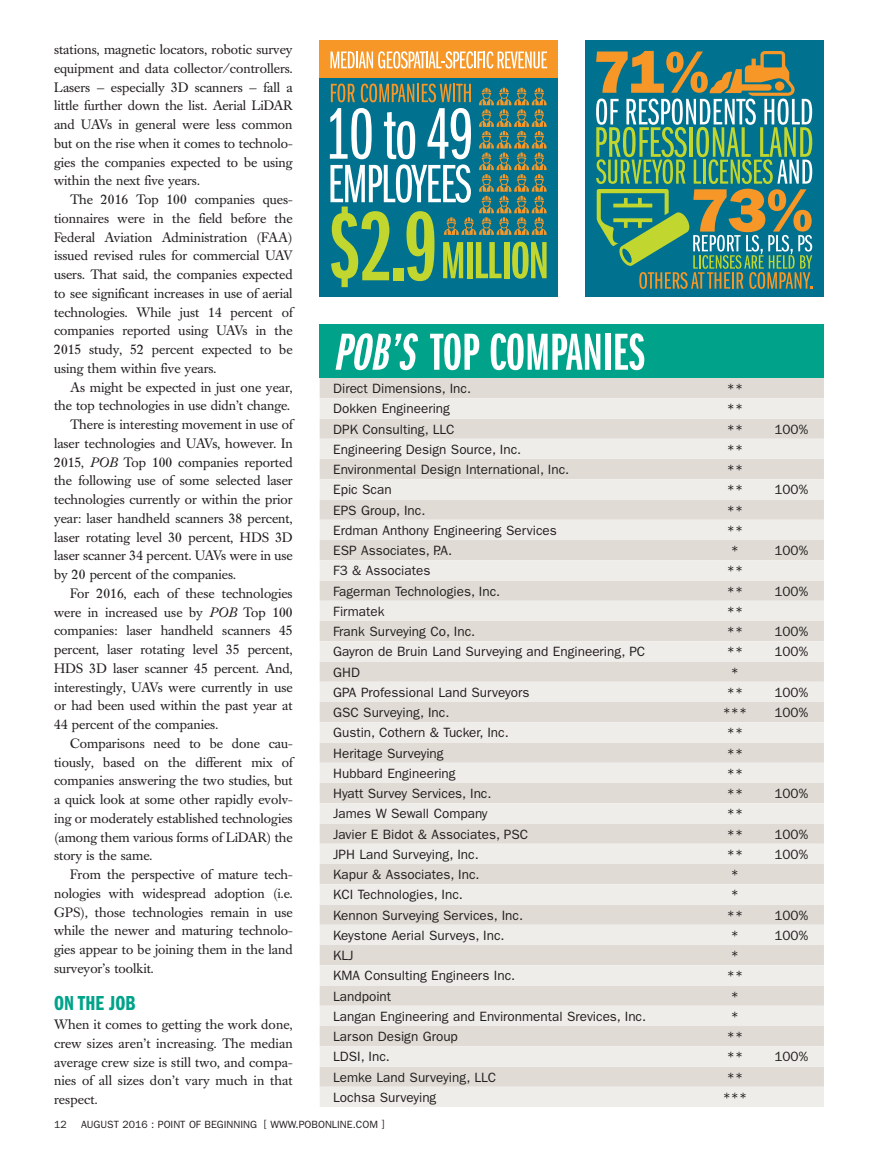
<style>
.page{position:relative;width:878px;height:1161px;background:#fff}
.page>*{position:absolute;margin:0;border:0;box-sizing:border-box;transform-origin:0 0}
.t1{font:54px "Franklin Gothic Demi X Cmpr";color:#fff}
.t2{font:21px "Franklin Gothic Demi Cmpr";color:#00a38a}
.t3{font:13.5px/18.8px "Caslon Book BE";color:#231f20;text-align:justify}
.t4{font:13.5px "Franklin Gothic";color:#231f20}
.t5{font:10.5px "Franklin Gothic";color:#231f20}
.s1{font-style:italic}
</style>
<div class="page">
<div style="left:320px;top:324px;width:504px;height:54px;background:#00a38a"></div>
<div style="left:320px;top:378px;width:504px;height:20px;background:#e0dcd5"></div>
<svg style="left:320px;top:398px;width:504px;height:709px;background:#e7e5e0"></svg>
<div style="left:320px;top:40px;width:238px;height:38px;background:#f79727"></div>
<div style="left:320px;top:78px;width:238px;height:219px;background:#00718e"></div>
<svg style="left:330px;top:84px;width:216px;height:203px"></svg>
<svg style="left:330px;top:51px;width:217px;height:18px"></svg>
<div style="left:585px;top:40px;width:239px;height:257px;background:#00718e"></div>
<svg style="left:596px;top:51px;width:216px;height:238px"></svg>
<p class="t3" style="left:54px;top:40px;width:240px">stations, magnetic locators, robotic survey equipment and data collector/controllers.<br>Lasers — especially 3D scanners — fall a little further down the list. Aerial LiDAR and UAVs in general were less common but on the rise when it comes to technolo&shy;gies the companies expected to be using within the next five years.</p>
<p class="t3" style="left:54px;top:190px;width:240px;text-indent:16px">The 2016 Top 100 companies ques&shy;tionnaires were in the field before the Federal Aviation Administration (FAA) issued revised rules for commercial UAV users. That said, the companies expected to see significant increases in use of aerial technologies. While just 14 percent of companies reported using UAVs in the 2015 study, 52 percent expected to be using them within five years.</p>
<p class="t3" style="left:70px;top:378px;width:224px">As might be expected in just one year,</p>
<p class="t3" style="left:54px;top:397px;width:237px">the top technologies in use didn’t change.</p>
<p class="t3" style="left:70px;top:415px;width:224px">There is interesting movement in use of</p>
<p class="t3" style="left:54px;top:434px;width:240px">laser technologies and UAVs, however. In</p>
<p class="t3" style="left:54px;top:453px;width:240px">2015, <span class="s1">POB</span> Top 100 companies reported</p>
<p class="t3" style="left:54px;top:472px;width:240px">the following use of some selected laser</p>
<p class="t3" style="left:54px;top:490px;width:240px">technologies currently or within the prior</p>
<p class="t3" style="left:54px;top:509px;width:240px">year: laser handheld scanners 38 percent,</p>
<p class="t3" style="left:54px;top:528px;width:240px">laser rotating level 30 percent, HDS 3D</p>
<p class="t3" style="left:54px;top:547px;width:240px">laser scanner 34 percent. UAVs were in use</p>
<p class="t3" style="left:54px;top:565px;width:183px">by 20 percent of the companies.</p>
<p class="t3" style="left:70px;top:584px;width:224px">For 2016, each of these technologies</p>
<p class="t3" style="left:54px;top:603px;width:240px">were in increased use by <span class="s1">POB</span> Top 100</p>
<p class="t3" style="left:54px;top:622px;width:240px">companies: laser handheld scanners 45</p>
<p class="t3" style="left:54px;top:640px;width:240px">percent, laser rotating level 35 percent,</p>
<p class="t3" style="left:54px;top:659px;width:240px">HDS 3D laser scanner 45 percent. And,</p>
<p class="t3" style="left:54px;top:678px;width:240px">interestingly, UAVs were currently in use</p>
<p class="t3" style="left:54px;top:697px;width:240px">or had been used within the past year at</p>
<p class="t3" style="left:54px;top:715px;width:166px">44 percent of the companies.</p>
<p class="t3" style="left:70px;top:734px;width:224px">Comparisons need to be done cau-</p>
<p class="t3" style="left:54px;top:753px;width:240px">tiously, based on the different mix of</p>
<p class="t3" style="left:54px;top:772px;width:240px">companies answering the two studies, but</p>
<p class="t3" style="left:54px;top:790px;width:240px">a quick look at some other rapidly evolv-</p>
<p class="t3" style="left:54px;top:809px;width:240px">ing or moderately established technologies</p>
<p class="t3" style="left:54px;top:828px;width:240px">(among them various forms of LiDAR) the</p>
<p class="t3" style="left:54px;top:847px;width:100px">story is the same.</p>
<p class="t3" style="left:70px;top:865px;width:224px">From the perspective of mature tech-</p>
<p class="t3" style="left:54px;top:884px;width:240px">nologies with widespread adoption (i.e.</p>
<p class="t3" style="left:54px;top:903px;width:240px">GPS), those technologies remain in use</p>
<p class="t3" style="left:54px;top:922px;width:240px">while the newer and maturing technolo-</p>
<p class="t3" style="left:54px;top:940px;width:240px">gies appear to be joining them in the land</p>
<p class="t3" style="left:54px;top:959px;width:101px">surveyor’s toolkit.</p>
<h2 class="t2" style="left:54px;top:992px;width:83px">ON THE JOB</h2>
<p class="t3" style="left:54px;top:1015px;width:240px">When it comes to getting the work done, crew sizes aren’t increasing. The median average crew size is still two, and compa&shy;nies of all sizes don’t vary much in that respect.</p>
<h1 class="t1" style="left:333px;top:323px;width:313px"><span class="s1">POB’S</span> TOP COMPANIES</h1>
<p class="t4" style="left:333px;top:381px;width:139px">Direct Dimensions, Inc.</p>
<p class="t4" style="left:727px;top:381px;width:18px">**</p>
<p class="t4" style="left:333px;top:401px;width:118px">Dokken Engineering</p>
<p class="t4" style="left:727px;top:401px;width:18px">**</p>
<p class="t4" style="left:333px;top:421px;width:123px">DPK Consulting, LLC</p>
<p class="t4" style="left:727px;top:421px;width:18px">**</p>
<p class="t4" style="left:774px;top:421px;width:35px">100%</p>
<p class="t4" style="left:333px;top:442px;width:189px">Engineering Design Source, Inc.</p>
<p class="t4" style="left:727px;top:442px;width:18px">**</p>
<p class="t4" style="left:333px;top:462px;width:237px">Environmental Design International, Inc.</p>
<p class="t4" style="left:727px;top:462px;width:18px">**</p>
<p class="t4" style="left:333px;top:482px;width:60px">Epic Scan</p>
<p class="t4" style="left:727px;top:482px;width:18px">**</p>
<p class="t4" style="left:774px;top:482px;width:35px">100%</p>
<p class="t4" style="left:333px;top:502px;width:94px">EPS Group, Inc.</p>
<p class="t4" style="left:727px;top:502px;width:18px">**</p>
<p class="t4" style="left:333px;top:523px;width:225px">Erdman Anthony Engineering Services</p>
<p class="t4" style="left:727px;top:523px;width:18px">**</p>
<p class="t4" style="left:333px;top:543px;width:120px">ESP Associates, P.A.</p>
<p class="t4" style="left:731px;top:543px;width:10px">*</p>
<p class="t4" style="left:774px;top:543px;width:35px">100%</p>
<p class="t4" style="left:333px;top:563px;width:99px">F3 &amp; Associates</p>
<p class="t4" style="left:727px;top:563px;width:18px">**</p>
<p class="t4" style="left:333px;top:583px;width:168px">Fagerman Technologies, Inc.</p>
<p class="t4" style="left:727px;top:583px;width:18px">**</p>
<p class="t4" style="left:774px;top:583px;width:35px">100%</p>
<p class="t4" style="left:333px;top:604px;width:53px">Firmatek</p>
<p class="t4" style="left:727px;top:604px;width:18px">**</p>
<p class="t4" style="left:333px;top:624px;width:144px">Frank Surveying Co, Inc.</p>
<p class="t4" style="left:727px;top:624px;width:18px">**</p>
<p class="t4" style="left:774px;top:624px;width:35px">100%</p>
<p class="t4" style="left:333px;top:644px;width:313px">Gayron de Bruin Land Surveying and Engineering, PC</p>
<p class="t4" style="left:727px;top:644px;width:18px">**</p>
<p class="t4" style="left:774px;top:644px;width:35px">100%</p>
<p class="t4" style="left:333px;top:664px;width:28px">GHD</p>
<p class="t4" style="left:731px;top:664px;width:10px">*</p>
<p class="t4" style="left:333px;top:685px;width:198px">GPA Professional Land Surveyors</p>
<p class="t4" style="left:727px;top:685px;width:18px">**</p>
<p class="t4" style="left:774px;top:685px;width:35px">100%</p>
<p class="t4" style="left:333px;top:705px;width:118px">GSC Surveying, Inc.</p>
<p class="t4" style="left:722px;top:705px;width:26px">***</p>
<p class="t4" style="left:774px;top:705px;width:35px">100%</p>
<p class="t4" style="left:333px;top:725px;width:177px">Gustin, Cothern &amp; Tucker, Inc.</p>
<p class="t4" style="left:727px;top:725px;width:18px">**</p>
<p class="t4" style="left:333px;top:745px;width:112px">Heritage Surveying</p>
<p class="t4" style="left:727px;top:745px;width:18px">**</p>
<p class="t4" style="left:333px;top:766px;width:124px">Hubbard Engineering</p>
<p class="t4" style="left:727px;top:766px;width:18px">**</p>
<p class="t4" style="left:333px;top:786px;width:160px">Hyatt Survey Services, Inc.</p>
<p class="t4" style="left:727px;top:786px;width:18px">**</p>
<p class="t4" style="left:774px;top:786px;width:35px">100%</p>
<p class="t4" style="left:333px;top:806px;width:156px">James W Sewall Company</p>
<p class="t4" style="left:727px;top:806px;width:18px">**</p>
<p class="t4" style="left:333px;top:826px;width:196px">Javier E Bidot &amp; Associates, PSC</p>
<p class="t4" style="left:727px;top:826px;width:18px">**</p>
<p class="t4" style="left:774px;top:826px;width:35px">100%</p>
<p class="t4" style="left:333px;top:847px;width:147px">JPH Land Surveying, Inc.</p>
<p class="t4" style="left:727px;top:847px;width:18px">**</p>
<p class="t4" style="left:774px;top:847px;width:35px">100%</p>
<p class="t4" style="left:333px;top:867px;width:148px">Kapur &amp; Associates, Inc.</p>
<p class="t4" style="left:731px;top:867px;width:10px">*</p>
<p class="t4" style="left:333px;top:887px;width:131px">KCI Technologies, Inc.</p>
<p class="t4" style="left:731px;top:887px;width:10px">*</p>
<p class="t4" style="left:333px;top:907px;width:191px">Kennon Surveying Services, Inc.</p>
<p class="t4" style="left:727px;top:907px;width:18px">**</p>
<p class="t4" style="left:774px;top:907px;width:35px">100%</p>
<p class="t4" style="left:333px;top:928px;width:173px">Keystone Aerial Surveys, Inc.</p>
<p class="t4" style="left:731px;top:928px;width:10px">*</p>
<p class="t4" style="left:774px;top:928px;width:35px">100%</p>
<p class="t4" style="left:333px;top:948px;width:22px">KLJ</p>
<p class="t4" style="left:731px;top:948px;width:10px">*</p>
<p class="t4" style="left:333px;top:968px;width:184px">KMA Consulting Engineers Inc.</p>
<p class="t4" style="left:727px;top:968px;width:18px">**</p>
<p class="t4" style="left:333px;top:988px;width:60px">Landpoint</p>
<p class="t4" style="left:731px;top:988px;width:10px">*</p>
<p class="t4" style="left:333px;top:1009px;width:314px">Langan Engineering and Environmental Srevices, Inc.</p>
<p class="t4" style="left:731px;top:1009px;width:10px">*</p>
<p class="t4" style="left:333px;top:1029px;width:126px">Larson Design Group</p>
<p class="t4" style="left:727px;top:1029px;width:18px">**</p>
<p class="t4" style="left:333px;top:1049px;width:58px">LDSI, Inc.</p>
<p class="t4" style="left:727px;top:1049px;width:18px">**</p>
<p class="t4" style="left:774px;top:1049px;width:35px">100%</p>
<p class="t4" style="left:333px;top:1069px;width:165px">Lemke Land Surveying, LLC</p>
<p class="t4" style="left:727px;top:1069px;width:18px">**</p>
<p class="t4" style="left:333px;top:1090px;width:105px">Lochsa Surveying</p>
<p class="t4" style="left:722px;top:1090px;width:26px">***</p>
<p class="t5" style="left:54px;top:1119px;width:14px">12</p>
<p class="t5" style="left:81px;top:1119px;width:305px">AUGUST 2016 : POINT OF BEGINNING [ WWW.POBONLINE.COM ]</p>
</div>
